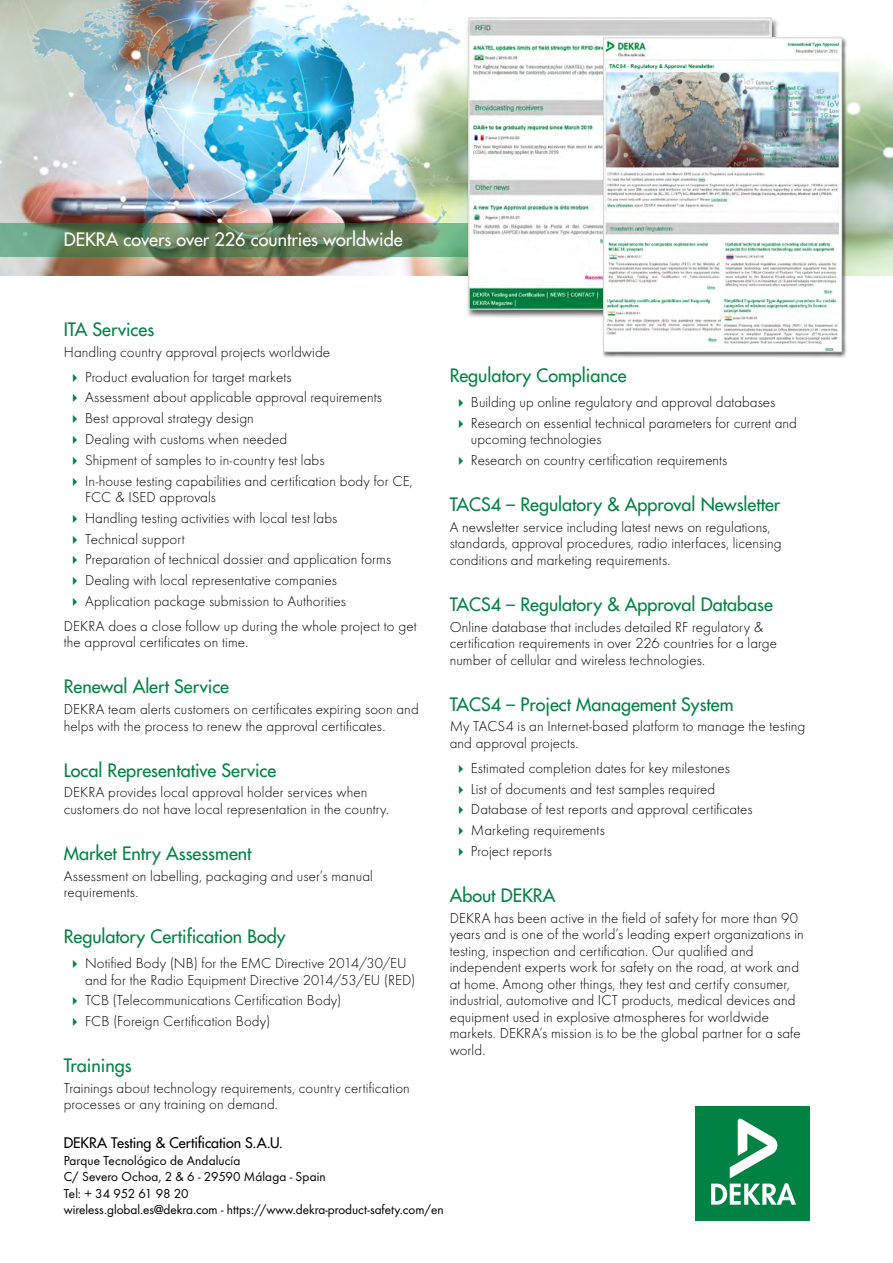
<style>
.page{position:relative;width:893px;height:1263px;background:#fff}
.page>*{position:absolute;margin:0;border:0;box-sizing:border-box;transform-origin:0 0}
.t1{font:18px "Futura";color:#008244}
.t2{font:18px "Futura";color:#fff}
.t3{font:300 15px/16.5px "Futura";letter-spacing:.005em;color:#000}
.t4{font:14.25px "Futura";letter-spacing:-.005em;color:#000}
.t5{font:13.5px/16.5px "Futura Boo";color:#000}
</style>
<div class="page">
<div style="left:695px;top:1106px;width:115px;height:114px;background:#008244"></div>
<svg style="left:711px;top:1118px;width:85px;height:87px"></svg>
<img style="left:847px;top:60px;width:46px;height:216px">
<img style="left:0;top:0;width:467px;height:276px">
<svg style="left:0;top:223px;width:467px;height:33px;background:#62865f"></svg>
<div style="left:467px;top:17px;width:312px;height:301px;background:#000;opacity:.64"></div>
<img style="left:471px;top:20px;width:298px;height:287px">
<div style="left:602px;top:37px;width:245px;height:321px;background:#000;opacity:.64"></div>
<img style="left:605px;top:40px;width:235px;height:310px">
<div style="left:603px;top:38px;width:239px;height:314px;border:1px solid #d0d0d0"></div>
<p class="t2" style="left:64px;top:228px;width:340px">DEKRA covers over 226 countries worldwide</p>
<p class="t1" style="left:64px;top:318px;width:92px">ITA Services</p>
<p class="t3" style="left:85px;top:339px;width:247px;line-height:25px;text-indent:-21px">Handling country approval projects worldwide<br>Product evaluation for target markets</p>
<p class="t3" style="left:85px;top:387px;width:329px;line-height:20.7px">Assessment about applicable approval requirements<br>Best approval strategy design<br>Dealing with customs when needed<br>Shipment of samples to in-country test labs<br>In-house testing capabilities and certification body for CE,</p>
<p class="t3" style="left:85px;top:486px;width:308px;line-height:20.7px">FCC &amp; ISED approvals<br>Handling testing activities with local test labs Technical support<br>Preparation of technical dossier and application forms Dealing with local representative companies Application package submission to Authorities</p>
<p class="t3" style="left:64px;top:617px;width:354px">DEKRA does a close follow up during the whole project to get the approval certificates on time.</p>
<p class="t1" style="left:64px;top:675px;width:167px">Renewal Alert Service</p>
<p class="t3" style="left:64px;top:700px;width:356px">DEKRA team alerts customers on certificates expiring soon and helps with the process to renew the approval certificates.</p>
<p class="t1" style="left:64px;top:759px;width:214px">Local Representative Service</p>
<p class="t3" style="left:64px;top:784px;width:327px">DEKRA provides local approval holder services when customers do not have local representation in the country.</p>
<p class="t1" style="left:64px;top:842px;width:189px">Market Entry Assessment</p>
<p class="t3" style="left:64px;top:867px;width:311px">Assessment on labelling, packaging and user’s manual requirements.</p>
<p class="t1" style="left:64px;top:925px;width:223px">Regulatory Certification Body</p>
<p class="t3" style="left:85px;top:954px;width:332px">Notified Body (NB) for the EMC Directive 2014/30/EU and for the Radio Equipment Directive 2014/53/EU (RED)</p>
<p class="t3" style="left:85px;top:989px;width:258px;line-height:20.7px">TCB (Telecommunications Certification Body)<br>FCB (Foreign Certification Body)</p>
<p class="t1" style="left:64px;top:1054px;width:69px">Trainings</p>
<p class="t3" style="left:64px;top:1079px;width:348px">Trainings about technology requirements, country certification processes or any training on demand.</p>
<p class="t1" style="left:450px;top:364px;width:178px">Regulatory Compliance</p>
<p class="t3" style="left:471px;top:391px;width:327px;line-height:20.7px">Building up online regulatory and approval databases<br>Research on essential technical parameters for current and</p>
<p class="t3" style="left:471px;top:428px;width:258px;line-height:20.7px">upcoming technologies<br>Research on country certification requirements</p>
<p class="t1" style="left:450px;top:493px;width:332px">TACS4 – Regulatory &amp; Approval Newsletter</p>
<p class="t3" style="left:450px;top:518px;width:333px">A newsletter service including latest news on regulations, standards, approval procedures, radio interfaces, licensing conditions and marketing requirements.</p>
<p class="t1" style="left:450px;top:593px;width:325px">TACS4 – Regulatory &amp; Approval Database</p>
<p class="t3" style="left:450px;top:618px;width:329px">Online database that includes detailed RF regulatory &amp; certification requirements in over 226 countries for a large number of cellular and wireless technologies.</p>
<p class="t1" style="left:450px;top:693px;width:285px">TACS4 – Project Management System</p>
<p class="t3" style="left:450px;top:718px;width:357px">My TACS4 is an Internet-based platform to manage the testing and approval projects.</p>
<p class="t3" style="left:471px;top:757px;width:283px;line-height:20.7px">Estimated completion dates for key milestones<br>List of documents and test samples required Database of test reports and approval certificates Marketing requirements<br>Project reports</p>
<p class="t1" style="left:450px;top:884px;width:107px">About DEKRA</p>
<p class="t3" style="left:450px;top:909px;width:356px">DEKRA has been active in the field of safety for more than 90 years and is one of the world’s leading expert organizations in testing, inspection and certification. Our qualified and independent experts work for safety on the road, at work and at home. Among other things, they test and certify consumer, industrial, automotive and ICT products, medical devices and equipment used in explosive atmospheres for worldwide markets. DEKRA’s mission is to be the global partner for a safe world.</p>
<p class="t4" style="left:64px;top:1134px;width:221px">DEKRA Testing &amp; Certification S.A.U.</p>
<p class="t5" style="left:64px;top:1151px;width:381px">Parque Tecnológico de Andalucía<br>C/ Severo Ochoa, 2 &amp; 6 - 29590 Málaga - Spain<br>Tel: + 34 952 61 98 20<br>wireless.global.es@dekra.com - https://www.dekra-product-safety.com/en</p>
</div>
